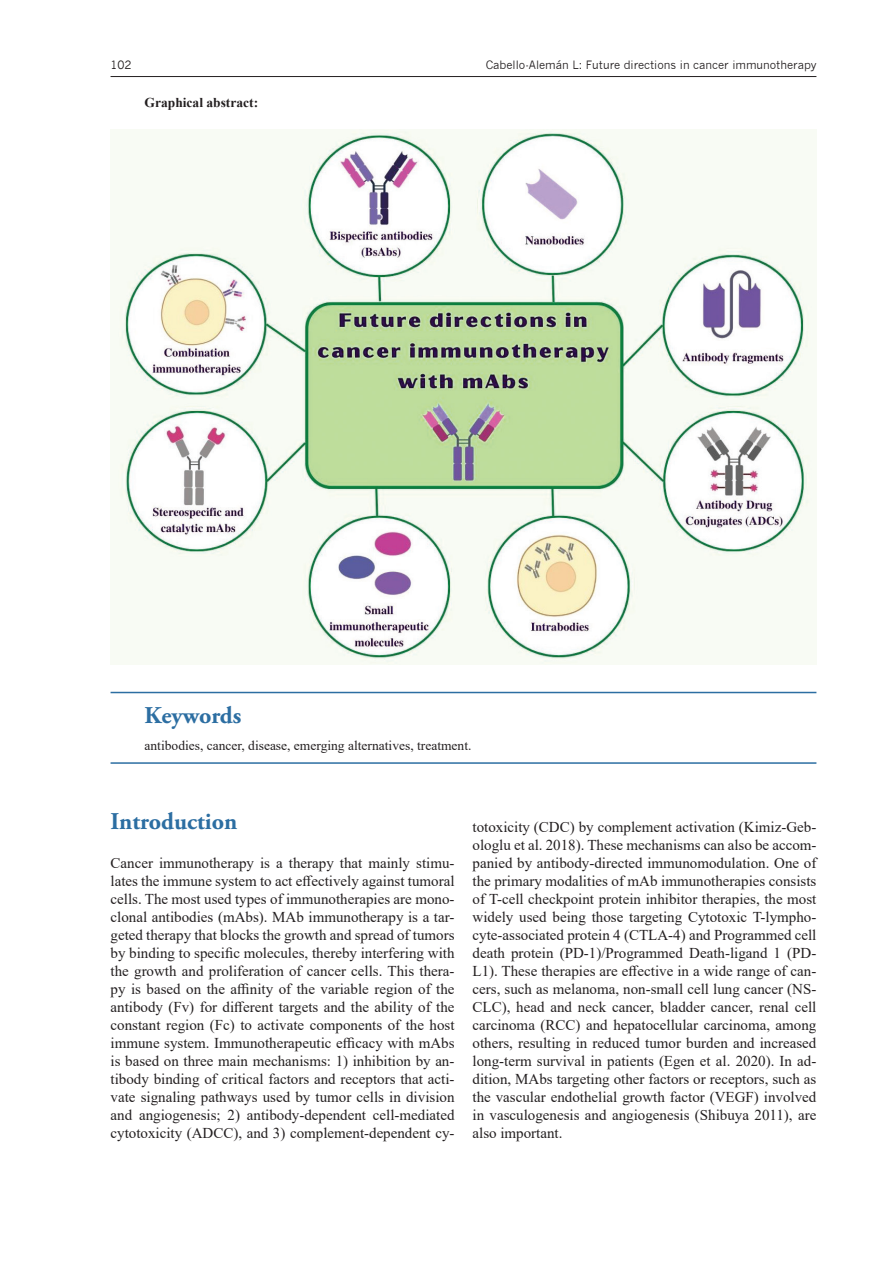
<style>
.page{position:relative;width:893px;height:1263px;background:#fff}
.page>*{position:absolute;margin:0;border:0;box-sizing:border-box;transform-origin:0 0}
.t1{font:700 24px "Adobe Garamond Pro";color:#2c6ea2}
.t2{font:15px/18px "Times New Roman";color:#231f20;text-align:justify}
.t3{font:13.5px "Times New Roman";color:#231f20}
.t4{font:700 13.5px "Times New Roman";color:#231f20}
.t5{font:11.25px "News Gothic";color:#231f20}
</style>
<div class="page">
<hr style="left:111px;top:76px;width:705px;height:1px;background:#231f20">
<img style="left:111px;top:130px;width:705px;height:534px">
<hr style="left:111px;top:692px;width:705px;height:1px;background:#2c6ea2">
<hr style="left:111px;top:762px;width:705px;height:2px;background:#2c6ea2">
<p class="t5" style="left:111px;top:58px;width:23px">102</p>
<p class="t5" style="left:486px;top:58px;width:332px">Cabello-Alemán L: Future directions in cancer immunotherapy</p>
<p class="t4" style="left:145px;top:93px;width:115px">Graphical abstract:</p>
<h1 class="t1" style="left:145px;top:701px;width:98px">Keywords</h1>
<p class="t3" style="left:145px;top:735px;width:328px">antibodies, cancer, disease, emerging alternatives, treatment.</p>
<h1 class="t1" style="left:111px;top:807px;width:128px">Introduction</h1>
<p class="t2" style="left:111px;top:853px;width:345px">Cancer immunotherapy is a therapy that mainly stimu&shy;lates the immune system to act effectively against tumoral cells. The most used types of immunotherapies are mono&shy;clonal antibodies (mAbs). MAb immunotherapy is a tar&shy;geted therapy that blocks the growth and spread of tumors by binding to specific molecules, thereby interfering with the growth and proliferation of cancer cells. This thera&shy;py is based on the affinity of the variable region of the antibody (Fv) for different targets and the ability of the constant region (Fc) to activate components of the host immune system. Immunotherapeutic efficacy with mAbs is based on three main mechanisms: 1) inhibition by an&shy;tibody binding of critical factors and receptors that acti&shy;vate signaling pathways used by tumor cells in division and angiogenesis; 2) antibody-dependent cell-mediated cytotoxicity (ADCC), and 3) complement-dependent cy-</p>
<p class="t2" style="left:472px;top:817px;width:345px">totoxicity (CDC) by complement activation (Kimiz-Geb&shy;ologlu et al. 2018). These mechanisms can also be accom&shy;panied by antibody-directed immunomodulation. One of the primary modalities of mAb immunotherapies consists of T-cell checkpoint protein inhibitor therapies, the most widely used being those targeting Cytotoxic T-lympho&shy;cyte-associated protein 4 (CTLA-4) and Programmed cell death protein (PD-1)/Programmed Death-ligand 1 (PD-L1). These therapies are effective in a wide range of can&shy;cers, such as melanoma, non-small cell lung cancer (NS-CLC), head and neck cancer, bladder cancer, renal cell carcinoma (RCC) and hepatocellular carcinoma, among others, resulting in reduced tumor burden and increased long-term survival in patients (Egen et al. 2020). In ad&shy;dition, MAbs targeting other factors or receptors, such as the vascular endothelial growth factor (VEGF) involved in vasculogenesis and angiogenesis (Shibuya 2011), are also important.</p>
</div>
